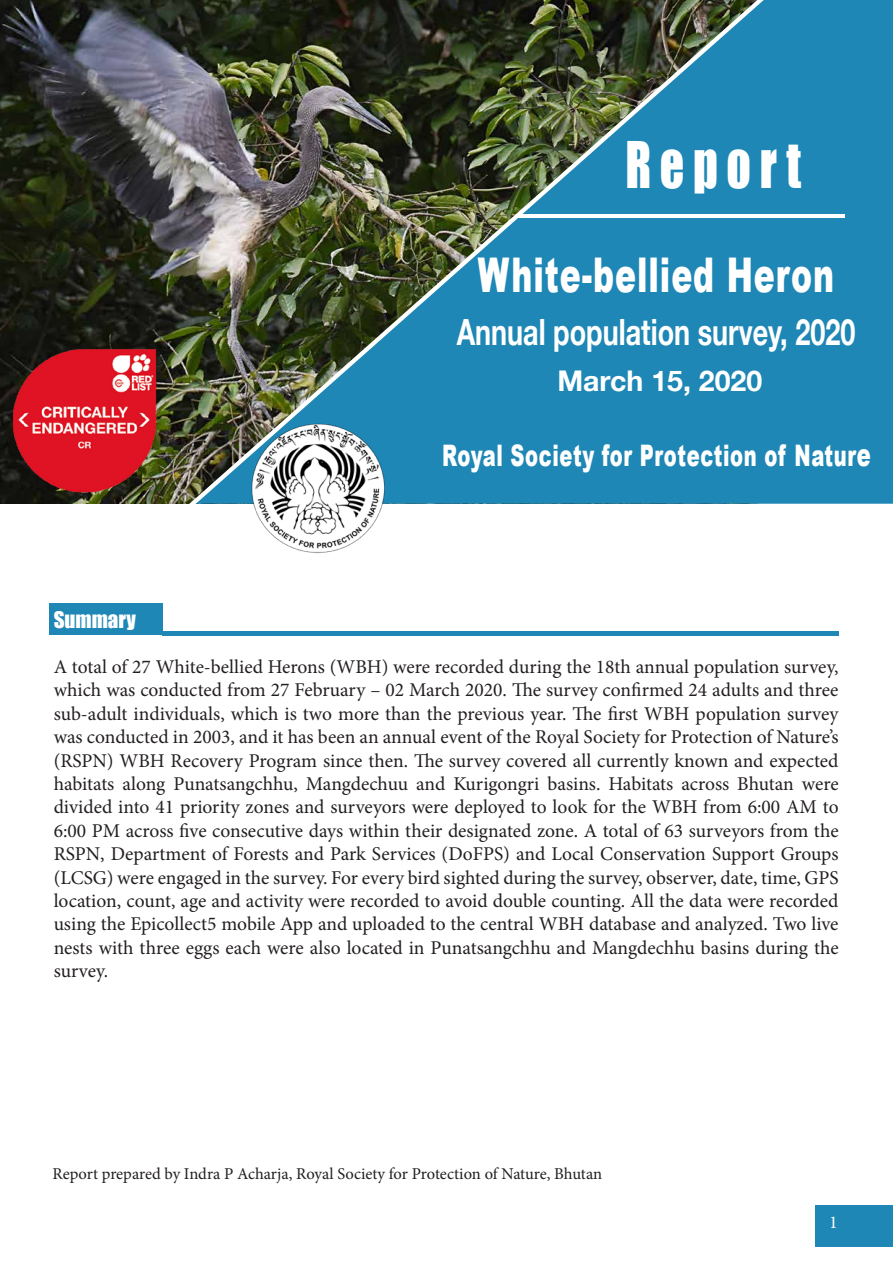
<style>
.page{position:relative;width:893px;height:1263px;background:#fff}
.page>*{position:absolute;margin:0;border:0;box-sizing:border-box;transform-origin:0 0}
.t1{font:59.1px "Impact";letter-spacing:.18em;color:#fff;scale:.81 1}
.t2{font:900 47.85px "Arial";letter-spacing:.03em;color:#fff;scale:.66 1}
.t3{font:700 36.15px "Helvetica Neue";color:#fff;scale:.75 1}
.t4{font:900 29.7px "Arial";letter-spacing:.03em;color:#fff;scale:.66 1}
.t5{font:700 28.5px "Helvetica Neue";color:#fff}
.t6{font:21px "Impact";color:#fff}
.t7{font:19.5px/23.4px "Minion Pro";letter-spacing:-.005em;color:#231f20;text-align:justify}
.t8{font:18px "Minion Pro";color:#fff}
.t9{font:16.5px "Minion Pro";letter-spacing:-.005em;color:#231f20}
.s1{font-size:31.95px}
</style>
<div class="page">
<hr style="left:0;top:1205px;width:1px;height:41px;background:#1e87b5">
<div style="left:816px;top:1205px;width:77px;height:41px;background:#1e87b5"></div>
<img style="left:0;top:0;width:188px;height:504px">
<div style="left:764px;top:0;width:129px;height:504px;background:#1e87b5"></div>
<hr style="left:517px;top:214px;width:327px;height:3px;background:#fff">
<img style="left:188px;top:0;width:576px;height:504px">
<div style="left:49px;top:604px;width:113px;height:31px;background:#1e87b5"></div>
<img style="left:249px;top:419px;width:138px;height:135px">
<hr style="left:162px;top:631px;width:677px;height:4px;background:#1e87b5">
<img style="left:6px;top:342px;width:156px;height:157px">
<p class="t1" style="left:625px;top:119px;width:218px">Report</p>
<p class="t2" style="left:478px;top:240px;width:541px">White-bellied Heron</p>
<p class="t3" style="left:457px;top:303px;width:533px">Annual population survey, 2020</p>
<p class="t5" style="left:557px;top:359px;width:206px">March 15, 2020</p>
<p class="t4" style="left:442px;top:433px;width:651px">Royal Society for Protection of Natur<span class="s1">e</span></p>
<p class="t6" style="left:54px;top:603px;width:84px">Summary</p>
<p class="t7" style="left:54px;top:655px;width:787px">A total of 27 White-bellied Herons (WBH) were recorded during the 18th annual population survey, which was conducted from 27 February – 02 March 2020. The survey confirmed 24 adults and three sub-adult individuals, which is two more than the previous year. The first WBH population survey was conducted in 2003, and it has been an annual event of the Royal Society for Protection of Nature’s (RSPN) WBH Recovery Program since then. The survey covered all currently known and expected habitats along Punatsangchhu, Mangdechuu and Kurigongri basins. Habitats across Bhutan were divided into 41 priority zones and surveyors were deployed to look for the WBH from 6:00 AM to 6:00 PM across five consecutive days within their designated zone. A total of 63 surveyors from the RSPN, Department of Forests and Park Services (DoFPS) and Local Conservation Support Groups (LCSG) were engaged in the survey. For every bird sighted during the survey, observer, date, time, GPS location, count, age and activity were recorded to avoid double counting. All the data were recorded using the Epicollect5 mobile App and uploaded to the central WBH database and analyzed. Two live nests with three eggs each were also located in Punatsangchhu and Mangdechhu basins during the survey.</p>
<p class="t9" style="left:53px;top:1163px;width:551px">Report prepared by Indra P Acharja, Royal Society for Protection of Nature, Bhutan</p>
<p class="t8" style="left:829px;top:1210px;width:10px">1</p>
</div>
